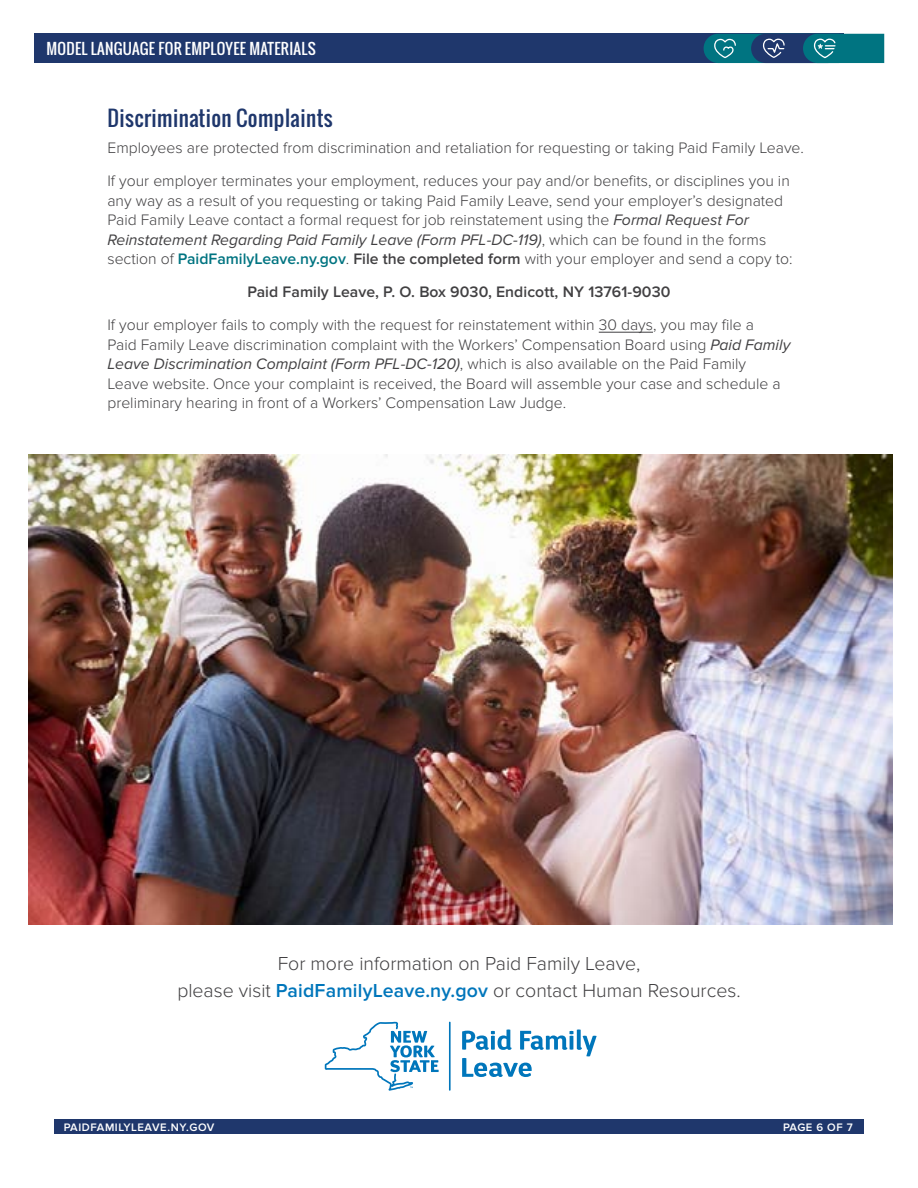
<style>
.page{position:relative;width:918px;height:1188px;background:#fff}
.page>*{position:absolute;margin:0;border:0;box-sizing:border-box;transform-origin:0 0}
.t1{font:21px "Oswald";letter-spacing:.02em;color:#1f376c}
.t2{font:300 19.5px/27px "Proxima Nova";color:#414042;text-align:center}
.t3{font:300 15.75px/19.5px "Proxima Nova";color:#414042}
.t4{font:600 15.75px "Proxima Nova";letter-spacing:.005em;color:#414042}
.t5{font:15px "Oswald";letter-spacing:.02em;color:#fff}
.t6{font:600 11.25px "Proxima Nova";letter-spacing:.05em;color:#fff}
.s1{font-weight:400;font-style:italic}
.s2{font-weight:600;color:#007481}
.s3{font-weight:600}
.s4{font-weight:600;color:#0076bb}
</style>
<div class="page">
<hr style="left:599px;top:332px;width:54px;height:1px;background:#414042">
<img style="left:29px;top:455px;width:864px;height:469px">
<div style="left:54px;top:1120px;width:810px;height:14px;background:#1f376c"></div>
<svg style="left:462px;top:1029px;width:135px;height:48px"></svg>
<svg style="left:325px;top:1022px;width:114px;height:69px"></svg>
<hr style="left:449px;top:1022px;width:2px;height:69px;background:#0076bb">
<div style="left:34px;top:34px;width:810px;height:29px;background:#1f376c"></div>
<svg style="left:704px;top:34px;width:180px;height:29px"></svg>
<p class="t5" style="left:46px;top:37px;width:271px">MODEL LANGUAGE FOR EMPLOYEE MATERIALS</p>
<h1 class="t1" style="left:107px;top:102px;width:227px">Discrimination Complaints</h1>
<p class="t3" style="left:107px;top:132px;width:698px;line-height:33px">Employees are protected from discrimination and retaliation for requesting or taking Paid Family Leave.<br>If your employer terminates your employment, reduces your pay and/or benefits, or disciplines you in</p>
<p class="t3" style="left:107px;top:191px;width:687px">any way as a result of you requesting or taking Paid Family Leave, send your employer’s designated Paid Family Leave contact a formal request for job reinstatement using the <span class="s1">Formal Request For Reinstatement Regarding Paid Family Leave (Form PFL-DC-119)</span>, which can be found in the forms section of <span class="s2">PaidFamilyLeave.ny.gov</span>. <span class="s3">File the completed form</span> with your employer and send a copy to:</p>
<p class="t4" style="left:247px;top:283px;width:425px">Paid Family Leave, P. O. Box 9030, Endicott, NY 13761-9030</p>
<p class="t3" style="left:107px;top:315px;width:684px">If your employer fails to comply with the request for reinstatement within 30 days, you may file a<br>Paid Family Leave discrimination complaint with the Workers’ Compensation Board using <span class="s1">Paid Family Leave Discrimination Complaint (Form PFL-DC-120)</span>, which is also available on the Paid Family Leave website. Once your complaint is received, the Board will assemble your case and schedule a preliminary hearing in front of a Workers’ Compensation Law Judge.</p>
<p class="t2" style="left:177px;top:950px;width:565px">For more information on Paid Family Leave,<br>please visit <span class="s4">PaidFamilyLeave.ny.gov</span> or contact Human Resources.</p>
<p class="t6" style="left:64px;top:1120px;width:152px">PAIDFAMILYLEAVE.NY.GOV</p>
<p class="t6" style="left:783px;top:1120px;width:71px">PAGE 6 OF 7</p>
</div>
